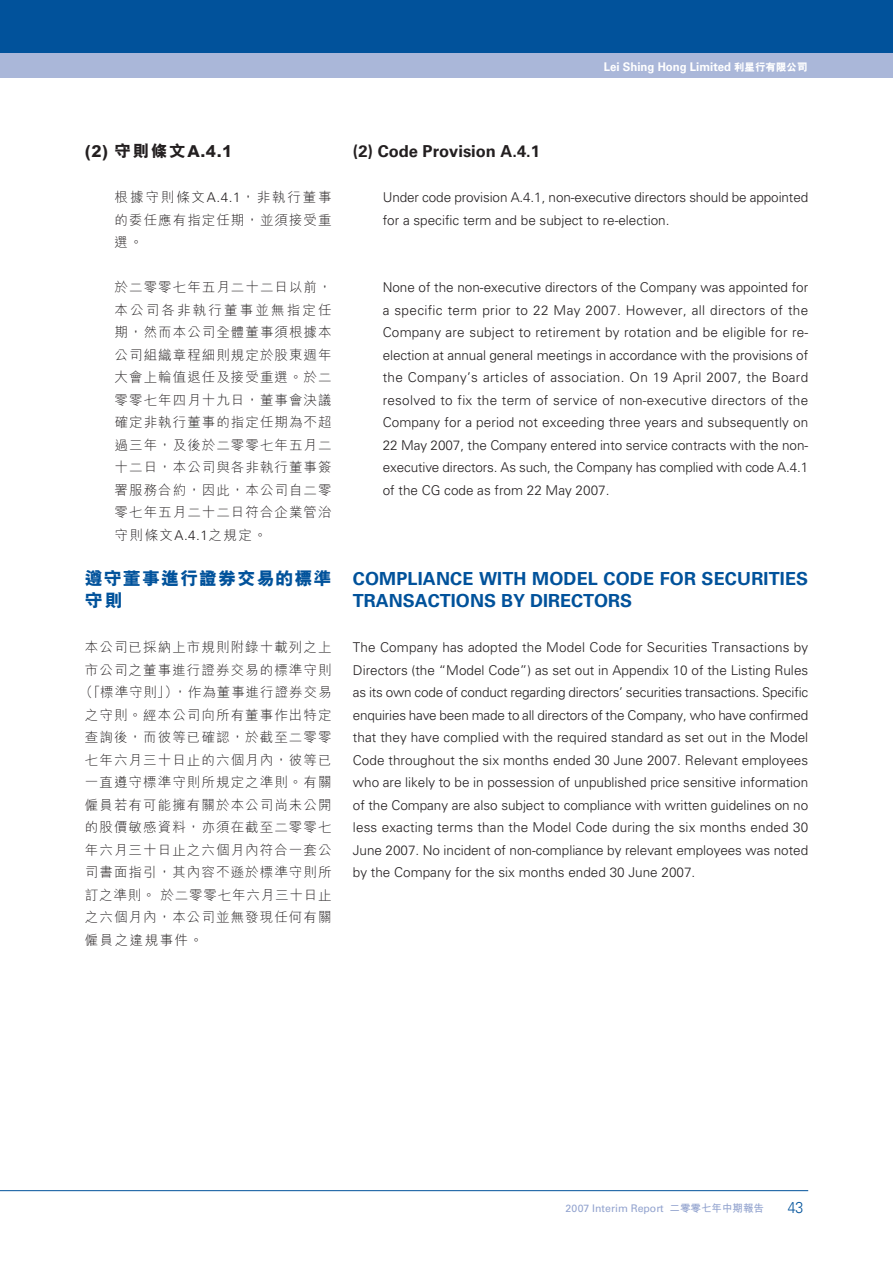
<style>
.page{position:relative;width:893px;height:1263px;background:#fff}
.page>*{position:absolute;margin:0;border:0;box-sizing:border-box;transform-origin:0 0}
.t1{font:700 18px/22.5px "Univers";letter-spacing:.01em;color:#01529b}
.t2{font:800 18px/22.5px "M Hei";letter-spacing:.06em;color:#01529b}
.t3{font:700 16.5px "Univers";color:#231f20}
.t4{font:800 16.5px "M Hei";letter-spacing:.105em;color:#231f20}
.t5{font:300 15.75px "Univers";color:#01529b;scale:.9 1}
.t6{font:300 13.5px/22.5px "Univers";letter-spacing:-.005em;color:#231f20;text-align:justify}
.t7{font:300 13.5px/22.5px "M Hei";letter-spacing:.08em;color:#231f20;text-align:justify}
.t8{font:300 13.5px "M Hei";letter-spacing:.06em;color:#231f20}
.t9{font:300 13.5px "M Hei";letter-spacing:.11em;color:#231f20}
.t10{font:700 12px "Univers";color:#fff;scale:.95 1}
.t11{font:10.5px "Univers";color:#91a2ce}
.s1{font-family:"M Hei";font-weight:800;font-size:10.5px}
.s2{font-family:"Univers"}
.s3{font-family:"M Hei";font-weight:700}
</style>
<div class="page">
<div style="left:0;top:0;width:892px;height:77px;background:#aab7d9"></div>
<div style="left:0;top:0;width:892px;height:52px;background:#01529b"></div>
<hr style="left:0;top:1190px;width:808px;height:1px;background:#01529b">
<p class="t10" style="left:603px;top:63px;width:216px">Lei Shing Hong Limited <span class="s1">利星行有限公司</span></p>
<p class="t4" style="left:85px;top:143px;width:149px">(2) 守則條文A.4.1</p>
<p class="t7" style="left:115px;top:187px;width:218px">根據守則條文<span class="s2">A.4.1</span>，非執行董事的委任應有指定任期，並須接受重選。</p>
<p class="t7" style="left:115px;top:277px;width:218px">於二零零七年五月二十二日以前，本公司各非執行董事並無指定任期，然而本公司全體董事須根據本公司組織章程細則規定於股東週年大會上輪值退任及接受重選。於二零零七年四月十九日，董事會決議確定非執行董事的指定任期為不超過三年，及後於二零零七年五月二十二日，本公司與各非執行董事簽署服務合約，因此，本公司自二零零七年五月二十二日符合企業管治守則條文<span class="s2">A.4.1</span>之規定。</p>
<h1 class="t2" style="left:85px;top:569px;width:248px">遵守董事進行證券交易的標準守則</h1>
<p class="t7" style="left:85px;top:637px;width:248px">本公司已採納上市規則附錄十載列之上</p>
<p class="t7" style="left:85px;top:659px;width:248px">市公司之董事進行證券交易的標準守則</p>
<p class="t7" style="left:79px;top:682px;width:254px">（「標準守則」），作為董事進行證券交易</p>
<p class="t7" style="left:85px;top:704px;width:248px">之守則。經本公司向所有董事作出特定</p>
<p class="t7" style="left:85px;top:727px;width:248px">查詢後，而彼等已確認，於截至二零零</p>
<p class="t7" style="left:85px;top:749px;width:248px">七年六月三十日止的六個月內，彼等已</p>
<p class="t7" style="left:85px;top:772px;width:248px">一直遵守標準守則所規定之準則。有關</p>
<p class="t7" style="left:85px;top:794px;width:248px">僱員若有可能擁有關於本公司尚未公開</p>
<p class="t7" style="left:85px;top:817px;width:248px">的股價敏感資料，亦須在截至二零零七</p>
<p class="t7" style="left:85px;top:839px;width:248px">年六月三十日止之六個月內符合一套公</p>
<p class="t7" style="left:85px;top:862px;width:248px">司書面指引，其內容不遜於標準守則所</p>
<p class="t8" style="left:85px;top:888px;width:248px">訂之準則。於二零零七年六月三十日止</p>
<p class="t7" style="left:85px;top:907px;width:248px">之六個月內，本公司並無發現任何有關</p>
<p class="t9" style="left:85px;top:933px;width:120px">僱員之違規事件。</p>
<p class="t3" style="left:353px;top:146px;width:189px">(2) Code Provision A.4.1</p>
<p class="t6" style="left:383px;top:188px;width:427px">Under code provision A.4.1, non-executive directors should be appointed for a specific term and be subject to re-election.</p>
<p class="t6" style="left:383px;top:278px;width:427px">None of the non-executive directors of the Company was appointed for a specific term prior to 22 May 2007. However, all directors of the Company are subject to retirement by rotation and be eligible for re&shy;election at annual general meetings in accordance with the provisions of the Company’s articles of association. On 19 April 2007, the Board resolved to fix the term of service of non-executive directors of the Company for a period not exceeding three years and subsequently on 22 May 2007, the Company entered into service contracts with the non&shy;executive directors. As such, the Company has complied with code A.4.1 of the CG code as from 22 May 2007.</p>
<h1 class="t1" style="left:353px;top:569px;width:457px">COMPLIANCE WITH MODEL CODE FOR SECURITIES<br>TRANSACTIONS BY DIRECTORS</h1>
<p class="t6" style="left:353px;top:638px;width:457px">The Company has adopted the Model Code for Securities Transactions by Directors (the “Model Code”) as set out in Appendix 10 of the Listing Rules as its own code of conduct regarding directors’ securities transactions. Specific enquiries have been made to all directors of the Company, who have confirmed that they have complied with the required standard as set out in the Model Code throughout the six months ended 30 June 2007. Relevant employees who are likely to be in possession of unpublished price sensitive information of the Company are also subject to compliance with written guidelines on no less exacting terms than the Model Code during the six months ended 30<br>June 2007. No incident of non-compliance by relevant employees was noted by the Company for the six months ended 30 June 2007.</p>
<p class="t11" style="left:565px;top:1205px;width:200px">2007 Interim Report <span class="s3">二零零七年中期報告</span></p>
<p class="t5" style="left:787px;top:1201px;width:19px">43</p>
</div>
